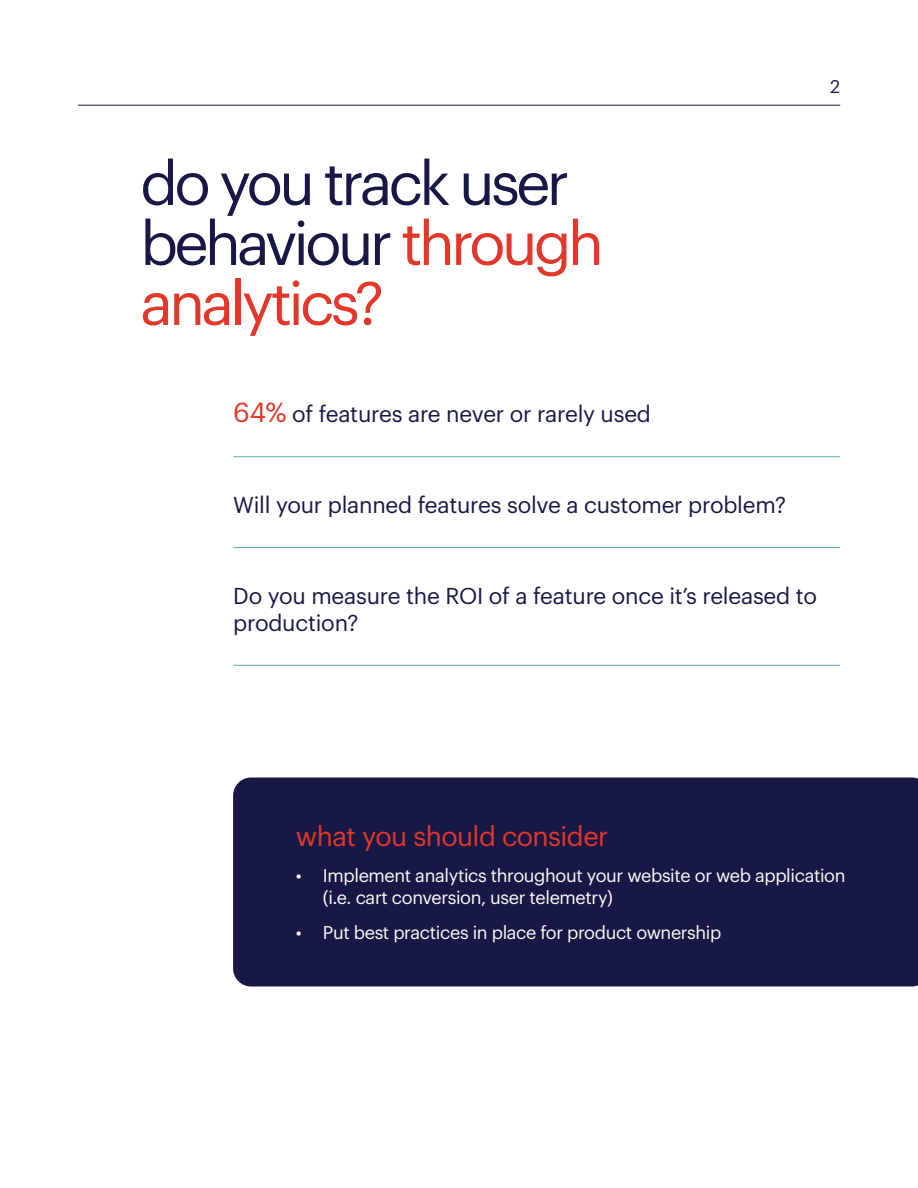
<style>
.page{position:relative;width:918px;height:1188px;background:#fff}
.page>*{position:absolute;margin:0;border:0;box-sizing:border-box;transform-origin:0 0}
.t1{font:60px/60px "Graphik";letter-spacing:-.06em;color:#171846}
.t2{font:27px "Graphik";letter-spacing:-.02em;color:#e2372a}
.t3{font:22.5px/27px "Graphik";letter-spacing:-.01em;color:#171846}
.t4{font:18px/22.5px "Graphik";letter-spacing:-.02em;color:#fffbf8}
.t5{font:18px "Graphik";color:#171846}
.s1{color:#e2372a}
.s2{font-size:27px;color:#e2372a}
</style>
<div class="page">
<hr style="left:78px;top:105px;width:762px;height:1px;background:#171846">
<hr style="left:233px;top:456px;width:607px;height:1px;background:#5aabbc">
<hr style="left:233px;top:547px;width:607px;height:1px;background:#5aabbc">
<hr style="left:233px;top:665px;width:607px;height:1px;background:#5aabbc">
<div style="left:233px;top:778px;width:685px;height:209px;background:#171846"></div>
<h1 class="t1" style="left:140px;top:148px;width:465px">do you track user behaviour <span class="s1">through analytics?</span></h1>
<p class="t3" style="left:233px;top:399px;width:419px"><span class="s2">64%</span> of features are never or rarely used</p>
<p class="t3" style="left:233px;top:490px;width:554px">Will your planned features solve a customer problem?</p>
<p class="t5" style="left:830px;top:73px;width:11px">2</p>
<p class="t3" style="left:233px;top:580px;width:585px">Do you measure the ROI of a feature once it’s released to production?</p>
<p class="t2" style="left:296px;top:816px;width:314px">what you should consider</p>
<p class="t4" style="left:323px;top:862px;width:524px;text-indent:-27px">• Implement analytics throughout your website or web application (i.e. cart conversion, user telemetry)</p>
<p class="t4" style="left:296px;top:920px;width:427px">• Put best practices in place for product ownership</p>
</div>
